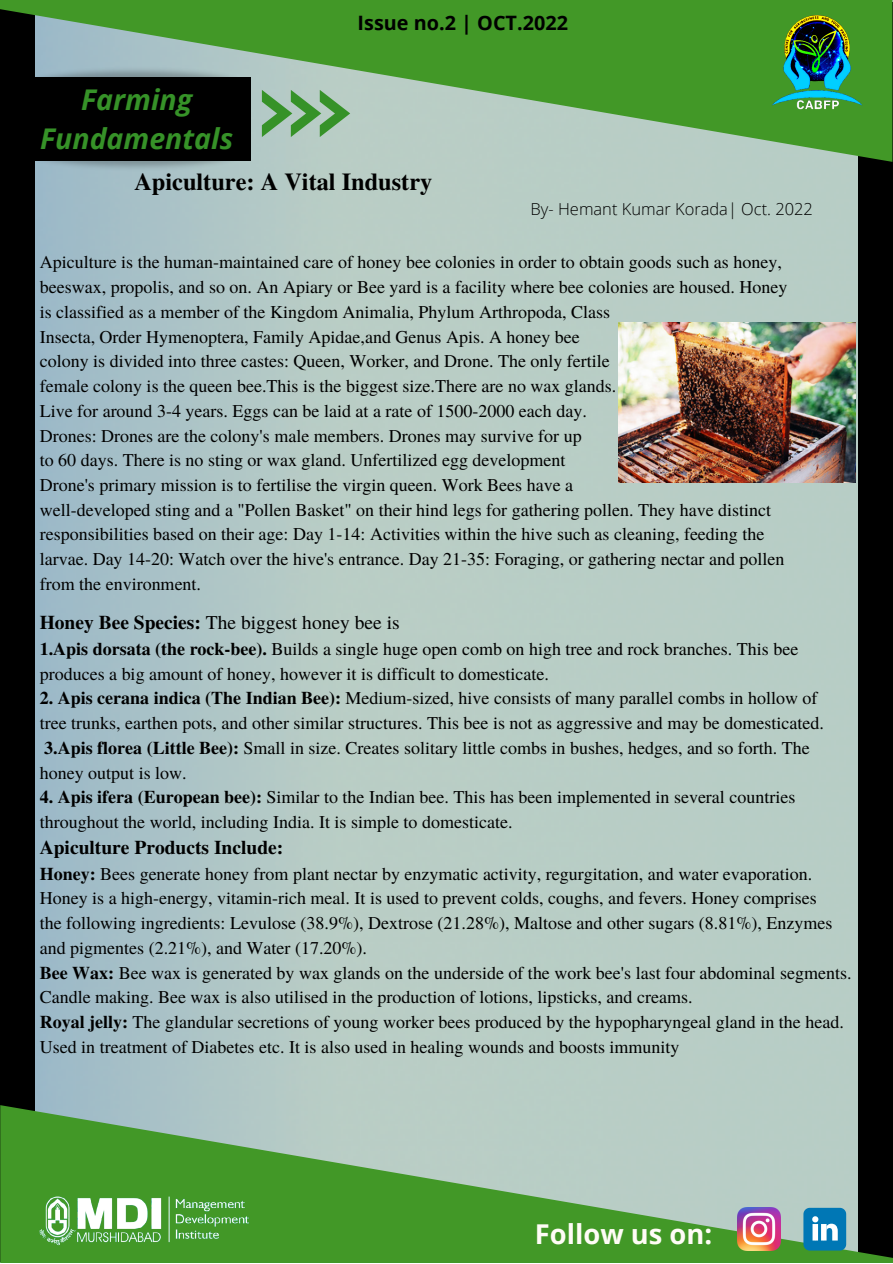
<style>
.page{position:relative;width:893px;height:1264px;background:#fff}
.page>*{position:absolute;margin:0;border:0;box-sizing:border-box;transform-origin:0 0}
.t1{font:italic 700 28.5px/39.3px "Open Sans";color:#369228;text-align:center}
.t2{font:700 27.3px "Open Sans";color:#fffcf6}
.t3{font:700 24.3px "Te X Gyre Termes";color:#000}
.t4{font:700 19.8px "Open Sans";color:#000}
.t5{font:19.5px "Te X Gyre Termes";color:#000}
.t6{font:700 19.5px "Te X Gyre Termes";color:#000}
.t7{font:18px/24.8px "Te X Gyre Termes";color:#000}
.t8{font:300 16.5px "Open Sans";color:#000}
.s1{font-weight:700}
</style>
<div class="page">
<img style="left:35px;top:162px;width:822px;height:943px">
<div style="left:0;top:5px;width:35px;height:1256px;background:#000"></div>
<div style="left:857px;top:2px;width:35px;height:1260px;background:#000"></div>
<svg style="left:0;top:0;width:892px;height:162px;background:#68a45d"></svg>
<svg style="left:0;top:1105px;width:892px;height:157px;background:#78aa72"></svg>
<img style="left:17px;top:139px;width:239px;height:43px">
<img style="left:17px;top:55px;width:239px;height:44px">
<div style="left:22px;top:77px;width:229px;height:83px;background:#000"></div>
<svg style="left:262px;top:90px;width:88px;height:47px;background:#84b487"></svg>
<img style="left:737px;top:1207px;width:43px;height:43px">
<svg style="left:803px;top:1207px;width:43px;height:43px;background:#3392c1"></svg>
<img style="left:750px;top:0;width:130px;height:118px">
<img style="left:32px;top:1187px;width:219px;height:59px">
<img style="left:618px;top:322px;width:237px;height:160px">
<h1 class="t1" style="left:40px;top:79px;width:195px">Farming<br>Fundamentals</h1>
<p class="t4" style="left:357px;top:9px;width:212px">Issue no.2 | OCT.2022</p>
<h3 class="t3" style="left:134px;top:163px;width:299px">Apiculture: A Vital Industry</h3>
<p class="t8" style="left:530px;top:197px;width:284px">By- Hemant Kumar Korada| Oct. 2022</p>
<p class="t7" style="left:40px;top:249px;width:749px">Apiculture is the human-maintained care of honey bee colonies in order to obtain goods such as honey, beeswax, propolis, and so on. An Apiary or Bee yard is a facility where bee colonies are housed. Honey is classified as a member of the Kingdom Animalia, Phylum Arthropoda, Class<br>Insecta, Order Hymenoptera, Family Apidae,and Genus Apis. A honey bee<br>colony is divided into three castes: Queen, Worker, and Drone. The only fertile<br>female colony is the queen bee.This is the biggest size.There are no wax glands.<br>Live for around 3-4 years. Eggs can be laid at a rate of 1500-2000 each day.<br>Drones: Drones are the colony's male members. Drones may survive for up<br>to 60 days. There is no sting or wax gland. Unfertilized egg development<br>Drone's primary mission is to fertilise the virgin queen. Work Bees have a<br>well-developed sting and a "Pollen Basket" on their hind legs for gathering pollen. They have distinct responsibilities based on their age: Day 1-14: Activities within the hive such as cleaning, feeding the larvae. Day 14-20: Watch over the hive's entrance. Day 21-35: Foraging, or gathering nectar and pollen from the environment.</p>
<p class="t5" style="left:40px;top:608px;width:361px"><span class="s1">Honey Bee Species:</span> The biggest honey bee is</p>
<p class="t7" style="left:40px;top:635px;width:760px"><span class="s1">1.Apis dorsata (the rock-bee).</span> Builds a single huge open comb on high tree and rock branches. This bee produces a big amount of honey, however it is difficult to domesticate.</p>
<p class="t7" style="left:40px;top:685px;width:785px"><span class="s1">2. Apis cerana indica (The Indian Bee):</span> Medium-sized, hive consists of many parallel combs in hollow of tree trunks, earthen pots, and other similar structures. This bee is not as aggressive and may be domesticated.<br><span class="s1">3.Apis florea (Little Bee):</span> Small in size. Creates solitary little combs in bushes, hedges, and so forth. The honey output is low.</p>
<p class="t7" style="left:40px;top:784px;width:757px"><span class="s1">4. Apis ifera (European bee):</span> Similar to the Indian bee. This has been implemented in several countries throughout the world, including India. It is simple to domesticate.</p>
<p class="t6" style="left:40px;top:832px;width:245px">Apiculture Products Include:</p>
<p class="t7" style="left:40px;top:860px;width:813px"><span class="s1">Honey:</span> Bees generate honey from plant nectar by enzymatic activity, regurgitation, and water evaporation.<br>Honey is a high-energy, vitamin-rich meal. It is used to prevent colds, coughs, and fevers. Honey comprises<br>the following ingredients: Levulose (38.9%), Dextrose (21.28%), Maltose and other sugars (8.81%), Enzymes and pigmentes (2.21%), and Water (17.20%).<br><span class="s1">Bee Wax:</span> Bee wax is generated by wax glands on the underside of the work bee's last four abdominal segments.<br>Candle making. Bee wax is also utilised in the production of lotions, lipsticks, and creams.<br><span class="s1">Royal jelly:</span> The glandular secretions of young worker bees produced by the hypopharyngeal gland in the head.<br>Used in treatment of Diabetes etc. It is also used in healing wounds and boosts immunity</p>
<h2 class="t2" style="left:535px;top:1214px;width:179px">Follow us on:</h2>
</div>
